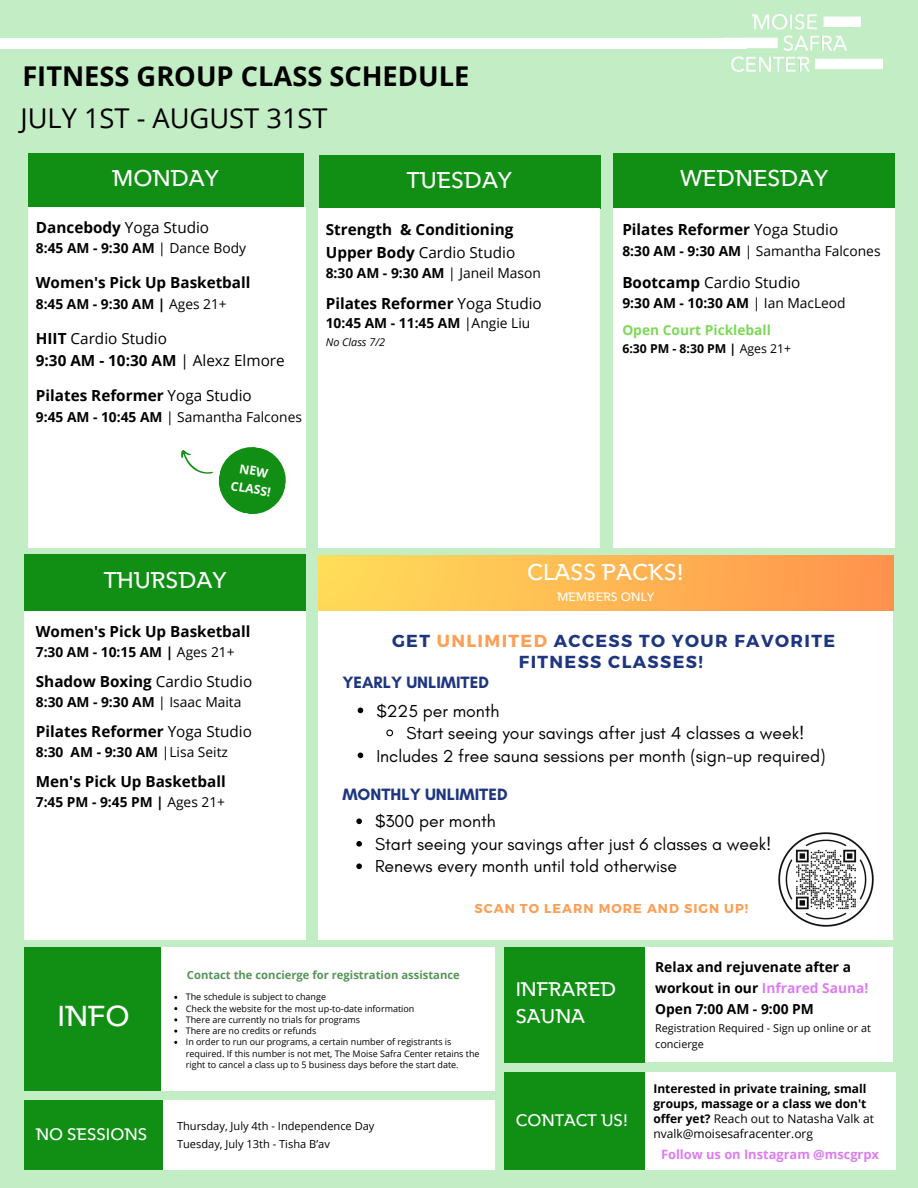
<style>
.page{position:relative;width:918px;height:1188px;background:#c3edc4}
.page>*{position:absolute;margin:0;border:0;box-sizing:border-box;transform-origin:0 0}
.t1{font:28.5px "Avenirfor MSC Bar";color:#fff}
.t2{font:700 27.3px "Open Sans";color:#000}
.t3{font:27.3px "Open Sans";color:#000}
.t4{font:22.5px "Avenirfor MSC Bar";color:#fff}
.t5{font:19.5px/27px "Avenirfor MSC Bar";color:#fff}
.t6{font:17.7px "Glacial Indifference";color:#000}
.t7{font:700 17.4px/21.3px "Montserrat";letter-spacing:.08em;color:#1e367f;text-align:center}
.t8{font:700 16.65px "Glacial Indifference";color:#1e367f}
.t9{font:16.5px "Avenirfor MSC Bar";color:#fff}
.t10{font:700 15.3px "Open Sans";color:#000}
.t11{font:15.3px "Open Sans";color:#000}
.t12{font:700 13.8px/20.7px "Open Sans";color:#000}
.t13{font:13.8px "Open Sans";color:#000}
.t14{font:700 13.8px "Open Sans";color:#7ed957}
.t15{font:700 12.9px "Open Sans";color:#dc7def}
.t16{font:700 12.9px "Montserrat";letter-spacing:.08em;color:#fd9f55}
.t17{font:700 12.3px "Open Sans";color:#000}
.t18{font:700 12.3px/18px "Open Sans";color:#fff;text-align:center}
.t19{font:700 12px/15px "Open Sans";color:#000}
.t20{font:12px "Avenirfor MSC Bar";color:#fff}
.t21{font:700 11.25px "Open Sans";color:#579459}
.t22{font:11.1px "Open Sans";color:#000}
.t23{font:10.8px/16.2px "Open Sans";color:#000}
.t24{font:italic 10.8px "Open Sans";color:#000}
.t25{font:9px/11.2px "Open Sans";color:#000}
.s1{font-weight:700}
.s2{font-weight:400}
.s3{color:#fd9f55}
.s4{color:#dc7def}
</style>
<div class="page">
<div style="left:28px;top:154px;width:275px;height:53px;background:#118f15"></div>
<div style="left:28px;top:207px;width:277px;height:340px;background:#fff"></div>
<div style="left:319px;top:155px;width:281px;height:53px;background:#118f15"></div>
<div style="left:319px;top:208px;width:281px;height:340px;background:#fff"></div>
<div style="left:614px;top:154px;width:281px;height:54px;background:#118f15"></div>
<div style="left:614px;top:208px;width:281px;height:339px;background:#fff"></div>
<div style="left:24px;top:603px;width:282px;height:337px;background:#fff"></div>
<div style="left:24px;top:554px;width:282px;height:56px;background:#118f15"></div>
<img style="left:725px;top:15px;width:157px;height:56px">
<div style="left:0;top:38px;width:747px;height:10px;background:#fff"></div>
<div style="left:24px;top:1101px;width:139px;height:69px;background:#118f15"></div>
<div style="left:163px;top:1101px;width:331px;height:69px;background:#fff"></div>
<div style="left:504px;top:1073px;width:141px;height:97px;background:#118f15"></div>
<div style="left:645px;top:1073px;width:250px;height:97px;background:#fff"></div>
<div style="left:24px;top:947px;width:139px;height:144px;background:#118f15"></div>
<div style="left:161px;top:947px;width:333px;height:144px;background:#fff"></div>
<div style="left:645px;top:947px;width:248px;height:115px;background:#fff"></div>
<div style="left:504px;top:947px;width:141px;height:116px;background:#118f15"></div>
<div style="left:318px;top:602px;width:574px;height:338px;background:#fff"></div>
<div style="left:318px;top:555px;width:575px;height:55px;background:linear-gradient(to right,#ffdd59,#ff924d)"></div>
<img style="left:779px;top:832px;width:94px;height:95px">
<svg style="left:181px;top:447px;width:105px;height:67px"></svg>
<svg style="left:358px;top:708px;width:5px;height:5px"></svg>
<svg style="left:386px;top:729px;width:8px;height:8px"></svg>
<svg style="left:358px;top:753px;width:5px;height:5px"></svg>
<svg style="left:356px;top:818px;width:6px;height:6px"></svg>
<svg style="left:356px;top:841px;width:6px;height:6px"></svg>
<svg style="left:356px;top:863px;width:6px;height:6px"></svg>
<p class="t2" style="left:22px;top:57px;width:448px">FITNESS GROUP CLASS SCHEDULE</p>
<p class="t3" style="left:20px;top:99px;width:309px">JULY 1ST - AUGUST 31ST</p>
<p class="t4" style="left:112px;top:164px;width:108px">MONDAY</p>
<h1 class="t4" style="left:407px;top:165px;width:107px">TUESDAY</h1>
<h2 class="t4" style="left:680px;top:164px;width:150px">WEDNESDAY</h2>
<p class="t11" style="left:36px;top:216px;width:175px"><span class="s1">Dancebody</span> Yoga Studio</p>
<p class="t12" style="left:36px;top:237px;width:212px">8:45 AM - 9:30 AM <span class="s2">| Dance Body</span></p>
<p class="t10" style="left:36px;top:272px;width:216px">Women's Pick Up Basketball</p>
<p class="t12" style="left:36px;top:293px;width:192px">8:45 AM - 9:30 AM | <span class="s2">Ages 21+</span></p>
<h3 class="t11" style="left:36px;top:328px;width:133px"><span class="s1">HIIT</span> Cardio Studio</h3>
<p class="t10" style="left:36px;top:350px;width:250px">9:30 AM - 10:30 AM <span class="s2">| Alexz Elmore</span></p>
<p class="t10" style="left:36px;top:385px;width:217px">Pilates Reformer <span class="s2">Yoga Studio</span></p>
<p class="t13" style="left:36px;top:407px;width:268px"><span class="s1">9:45 AM - 10:45 AM</span> | Samantha Falcones</p>
<p class="t18" style="left:236px;top:458px;width:42px;rotate:10deg">NEW<br>CLASS!</p>
<p class="t10" style="left:326px;top:219px;width:189px">Strength &amp; Conditioning</p>
<p class="t11" style="left:326px;top:242px;width:191px"><span class="s1">Upper Body</span> Cardio Studio</p>
<p class="t12" style="left:326px;top:262px;width:217px">8:30 AM - 9:30 AM <span class="s2">| Janeil Mason</span></p>
<p class="t10" style="left:326px;top:292px;width:218px">Pilates Reformer <span class="s2">Yoga Studio</span></p>
<p class="t12" style="left:326px;top:313px;width:206px">10:45 AM - 11:45 AM <span class="s2">|Angie Liu</span></p>
<h3 class="t24" style="left:326px;top:335px;width:61px">No Class 7/2</h3>
<p class="t10" style="left:622px;top:219px;width:217px">Pilates Reformer <span class="s2">Yoga Studio</span></p>
<p class="t13" style="left:622px;top:241px;width:260px"><span class="s1">8:30 AM - 9:30 AM</span> | Samantha Falcones</p>
<p class="t11" style="left:622px;top:271px;width:180px"><span class="s1">Bootcamp</span> Cardio Studio</p>
<p class="t12" style="left:622px;top:292px;width:225px">9:30 AM - 10:30 AM <span class="s2">| Ian MacLeod</span></p>
<p class="t14" style="left:622px;top:320px;width:150px">Open Court Pickleball</p>
<p class="t17" style="left:622px;top:340px;width:170px">6:30 PM - 8:30 PM | <span class="s2">Ages 21+</span></p>
<h3 class="t4" style="left:104px;top:565px;width:124px">THURSDAY</h3>
<p class="t10" style="left:36px;top:621px;width:216px">Women's Pick Up Basketball</p>
<p class="t12" style="left:36px;top:642px;width:200px">7:30 AM - 10:15 AM | <span class="s2">Ages 21+</span></p>
<p class="t10" style="left:36px;top:671px;width:218px">Shadow Boxing <span class="s2">Cardio Studio</span></p>
<p class="t12" style="left:36px;top:692px;width:207px">8:30 AM - 9:30 AM <span class="s2">| Isaac Maita</span></p>
<p class="t10" style="left:36px;top:721px;width:218px">Pilates Reformer <span class="s2">Yoga Studio</span></p>
<p class="t12" style="left:36px;top:741px;width:194px">8:30 AM - 9:30 AM <span class="s2">|Lisa Seitz</span></p>
<h3 class="t10" style="left:36px;top:771px;width:191px">Men's Pick Up Basketball</h3>
<p class="t12" style="left:36px;top:791px;width:191px">7:45 PM - 9:45 PM | <span class="s2">Ages 21+</span></p>
<p class="t4" style="left:527px;top:557px;width:158px">CLASS PACKS!</p>
<p class="t20" style="left:557px;top:589px;width:99px">MEMBERS ONLY</p>
<p class="t7" style="left:392px;top:629px;width:445px">GET <span class="s3">UNLIMITED</span> ACCESS TO YOUR FAVORITE<br>FITNESS CLASSES!</p>
<p class="t6" style="left:376px;top:700px;width:125px">$225 per month</p>
<h2 class="t6" style="left:406px;top:722px;width:400px">Start seeing your savings after just 4 classes a week!</h2>
<p class="t6" style="left:376px;top:745px;width:451px">Includes 2 free sauna sessions per month (sign-up required)</p>
<p class="t8" style="left:342px;top:673px;width:148px">YEARLY UNLIMITED</p>
<p class="t8" style="left:342px;top:784px;width:167px">MONTHLY UNLIMITED</p>
<p class="t6" style="left:375px;top:811px;width:122px">$300 per month</p>
<p class="t6" style="left:375px;top:833px;width:398px">Start seeing your savings after just 6 classes a week!</p>
<p class="t6" style="left:375px;top:856px;width:303px">Renews every month until told otherwise</p>
<p class="t16" style="left:475px;top:901px;width:275px">SCAN TO LEARN MORE AND SIGN UP!</p>
<p class="t1" style="left:57px;top:998px;width:74px">INFO</p>
<p class="t9" style="left:36px;top:1124px;width:113px">NO SESSIONS</p>
<p class="t21" style="left:187px;top:967px;width:274px">Contact the concierge for registration assistance</p>
<p class="t12" style="left:655px;top:957px;width:215px">Relax and rejuvenate after a workout in our <span class="s4">Infrared Sauna!</span></p>
<h3 class="t12" style="left:655px;top:998px;width:160px">Open 7:00 AM - 9:00 PM</h3>
<h6 class="t23" style="left:655px;top:1019px;width:217px">Registration Required - Sign up online or at concierge</h6>
<p class="t5" style="left:516px;top:976px;width:102px">INFRARED<br>SAUNA</p>
<p class="t25" style="left:186px;top:991px;width:142px">The schedule is subject to change</p>
<p class="t25" style="left:186px;top:1002px;width:230px">Check the website for the most up-to-date information</p>
<p class="t25" style="left:186px;top:1014px;width:176px">There are currently no trials for programs</p>
<h6 class="t25" style="left:186px;top:1025px;width:132px">There are no credits or refunds</h6>
<p class="t25" style="left:186px;top:1036px;width:295px">In order to run our programs, a certain number of registrants is required. If this number is not met, The Moise Safra Center retains the right to cancel a class up to 5 business days before the start date.</p>
<h4 class="t22" style="left:177px;top:1118px;width:199px">Thursday, July 4th - Independence Day</h4>
<p class="t22" style="left:177px;top:1137px;width:154px">Tuesday, July 13th - Tisha B’av</p>
<p class="t9" style="left:516px;top:1109px;width:114px">CONTACT US!</p>
<p class="t19" style="left:653px;top:1081px;width:222px">Interested in private training, small groups, massage or a class we don't offer yet? <span class="s2">Reach out to Natasha Valk at nvalk@moisesafracenter.org</span></p>
<h6 class="t15" style="left:661px;top:1145px;width:219px">Follow us on Instagram @mscgrpx</h6>
</div>
